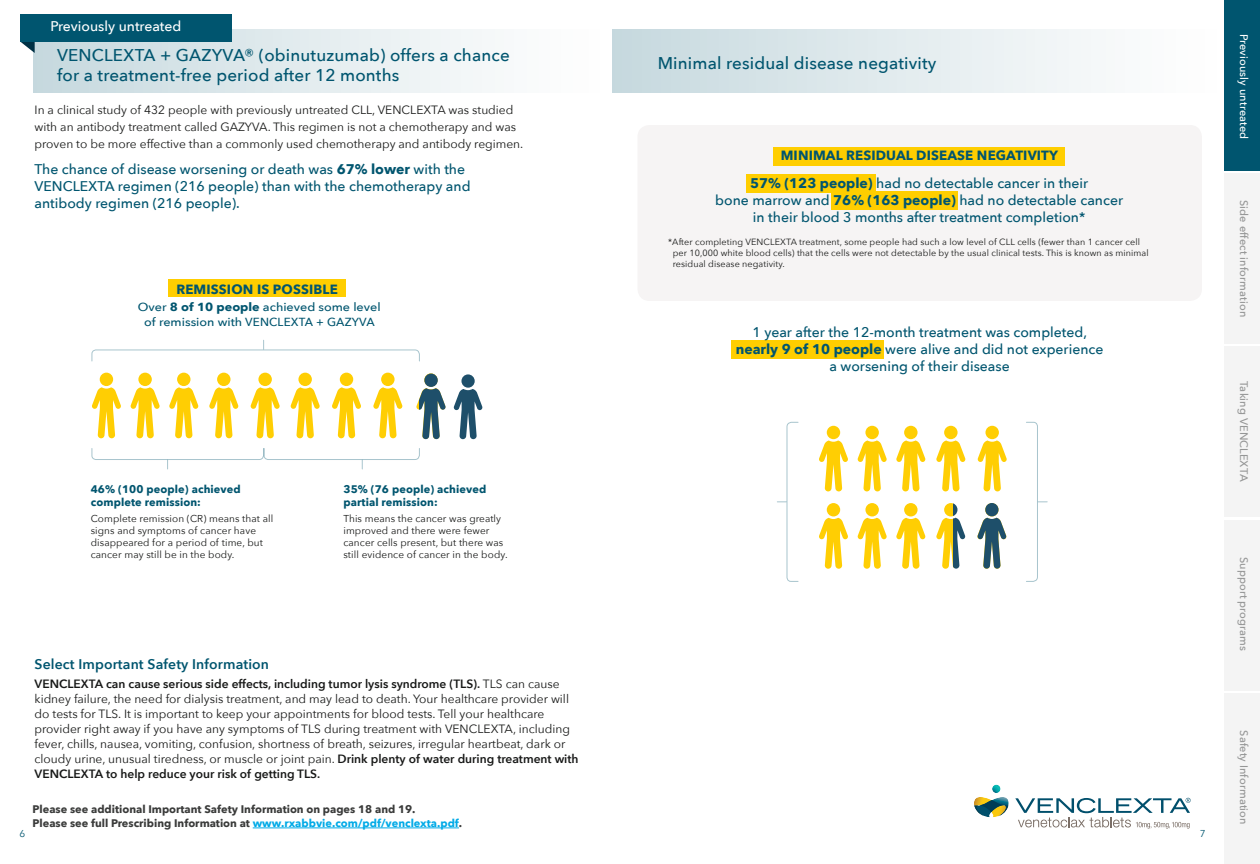
<style>
.page{position:relative;width:1260px;height:864px;background:#fff}
.page>*{position:absolute;margin:0;border:0;box-sizing:border-box;transform-origin:0 0}
.t1{font:500 17px/20px "Avenir Next";letter-spacing:.01em;color:#00556f}
.t2{font:500 14px/17px "Avenir Next";color:#00556f;text-align:center}
.t3{font:600 14px "Avenir Next";letter-spacing:.01em;color:#00556f}
.t4{font:500 14px "Avenir Next";color:#fff}
.t5{font:700 13.4px "Avenir Next";letter-spacing:.01em;color:#00556f}
.t6{font:12px/15px "Avenir Next";color:#171817}
.t7{font:500 11.7px/14.2px "Avenir Next";color:#00556f;text-align:center;scale:1.08 1}
.t8{font:700 11px/14px "Avenir Next";color:#3a3b3a}
.t9{font:700 11px/13.2px "Avenir Next";letter-spacing:.01em;color:#00556f}
.t10{font:500 11px "Avenir Next";letter-spacing:.01em;color:#959696}
.t11{font:500 11px "Avenir Next";letter-spacing:.01em;color:#fff}
.t12{font:10px/12px "Avenir Next";letter-spacing:.01em;color:#171817}
.t13{font:10px "Avenir Next";color:#00556f}
.t14{font:9px/10.8px "Avenir Next";letter-spacing:.01em;color:#171817}
.s1{font-weight:700}
.s2{font-weight:600}
.s3{color:#00aae7}
</style>
<div class="page">
<hr style="left:253px;top:828px;width:206px;height:1px;background:#00aae7">
<div style="left:732px;top:341px;width:152px;height:18px;background:#ffce00"></div>
<div style="left:637px;top:125px;width:565px;height:176px;background:#f6f4f4;border-radius:12px"></div>
<div style="left:34px;top:29px;width:579px;height:64px;background:linear-gradient(to right,#c7d9df,#fff)"></div>
<div style="left:168px;top:279px;width:177px;height:18px;background:#ffce00"></div>
<svg style="left:91px;top:340px;width:329px;height:22px"></svg>
<svg style="left:777px;top:422px;width:22px;height:160px"></svg>
<svg style="left:1026px;top:422px;width:21px;height:160px"></svg>
<svg style="left:91px;top:448px;width:329px;height:21px"></svg>
<svg style="left:424px;top:373px;width:14px;height:14px"></svg>
<svg style="left:416px;top:388px;width:30px;height:51px"></svg>
<div style="left:424px;top:374px;width:14px;height:13px;background:#1e4f6a;border-radius:50%"></div>
<svg style="left:373px;top:387px;width:30px;height:51px"></svg>
<div style="left:381px;top:373px;width:14px;height:13px;background:#ffce03;border-radius:50%"></div>
<svg style="left:332px;top:387px;width:29px;height:51px"></svg>
<div style="left:340px;top:373px;width:13px;height:13px;background:#ffce03;border-radius:50%"></div>
<svg style="left:290px;top:387px;width:30px;height:51px"></svg>
<div style="left:298px;top:373px;width:14px;height:13px;background:#ffce03;border-radius:50%"></div>
<svg style="left:250px;top:387px;width:30px;height:51px"></svg>
<div style="left:258px;top:373px;width:14px;height:13px;background:#ffce03;border-radius:50%"></div>
<svg style="left:977px;top:440px;width:30px;height:51px"></svg>
<div style="left:986px;top:426px;width:13px;height:13px;background:#ffce03;border-radius:50%"></div>
<svg style="left:209px;top:387px;width:30px;height:51px"></svg>
<div style="left:217px;top:373px;width:14px;height:13px;background:#ffce03;border-radius:50%"></div>
<svg style="left:936px;top:440px;width:30px;height:51px"></svg>
<div style="left:944px;top:426px;width:14px;height:13px;background:#ffce03;border-radius:50%"></div>
<svg style="left:169px;top:387px;width:30px;height:51px"></svg>
<div style="left:177px;top:373px;width:13px;height:13px;background:#ffce03;border-radius:50%"></div>
<svg style="left:896px;top:440px;width:30px;height:51px"></svg>
<div style="left:904px;top:426px;width:14px;height:13px;background:#ffce03;border-radius:50%"></div>
<svg style="left:896px;top:518px;width:30px;height:51px"></svg>
<div style="left:904px;top:503px;width:14px;height:13px;background:#ffce03;border-radius:50%"></div>
<svg style="left:130px;top:387px;width:30px;height:51px"></svg>
<div style="left:138px;top:373px;width:14px;height:13px;background:#ffce03;border-radius:50%"></div>
<svg style="left:857px;top:440px;width:30px;height:51px"></svg>
<div style="left:865px;top:426px;width:14px;height:13px;background:#ffce03;border-radius:50%"></div>
<svg style="left:857px;top:518px;width:30px;height:51px"></svg>
<div style="left:865px;top:503px;width:14px;height:13px;background:#ffce03;border-radius:50%"></div>
<svg style="left:92px;top:387px;width:29px;height:51px"></svg>
<div style="left:100px;top:373px;width:13px;height:13px;background:#ffce03;border-radius:50%"></div>
<svg style="left:819px;top:440px;width:29px;height:51px"></svg>
<div style="left:827px;top:426px;width:13px;height:13px;background:#ffce03;border-radius:50%"></div>
<svg style="left:819px;top:518px;width:29px;height:51px"></svg>
<div style="left:827px;top:503px;width:13px;height:13px;background:#ffce03;border-radius:50%"></div>
<svg style="left:453px;top:389px;width:30px;height:50px"></svg>
<div style="left:461px;top:374px;width:14px;height:14px;background:#1e4f6a;border-radius:50%"></div>
<div style="left:773px;top:147px;width:292px;height:19px;background:#ffce00"></div>
<div style="left:746px;top:174px;width:130px;height:19px;background:#ffce00"></div>
<div style="left:831px;top:192px;width:127px;height:18px;background:#ffce00"></div>
<div style="left:612px;top:29px;width:620px;height:64px;background:linear-gradient(to right,#c7d9df,#fff)"></div>
<svg style="left:977px;top:518px;width:30px;height:51px"></svg>
<div style="left:985px;top:503px;width:14px;height:13px;background:#1e4f6a;border-radius:50%"></div>
<svg style="left:936px;top:503px;width:30px;height:66px"></svg>
<svg style="left:21px;top:42px;width:14px;height:11px"></svg>
<div style="left:21px;top:15px;width:211px;height:27px;background:#00556f"></div>
<svg style="left:974px;top:797px;width:35px;height:20px"></svg>
<svg style="left:992px;top:785px;width:9px;height:8px"></svg>
<svg style="left:1015px;top:798px;width:176px;height:31px"></svg>
<div style="left:1224px;top:0;width:36px;height:170px;background:#00556f"></div>
<div style="left:1224px;top:173px;width:36px;height:171px;background:#f4f4f4"></div>
<div style="left:1224px;top:347px;width:36px;height:170px;background:#f4f4f4"></div>
<div style="left:1224px;top:520px;width:36px;height:170px;background:#f4f4f4"></div>
<div style="left:1224px;top:694px;width:36px;height:170px;background:#f4f4f4"></div>
<p class="t4" style="left:50px;top:15px;width:132px">Previously untreated</p>
<h1 class="t1" style="left:57px;top:45px;width:454px">VENCLEXTA + GAZYVA® (obinutuzumab) offers a chance for a treatment-free period after 12 months</h1>
<p class="t6" style="left:35px;top:103px;width:490px;line-height:17px">In a clinical study of 432 people with previously untreated CLL, VENCLEXTA was studied with an antibody treatment called GAZYVA. This regimen is not a chemotherapy and was proven to be more effective than a commonly used chemotherapy and antibody regimen.</p>
<p class="t2" style="left:35px;top:161px;width:438px;text-align:left">The chance of disease worsening or death was <span class="s1">67% lower</span> with the<br>VENCLEXTA regimen (216 people) than with the chemotherapy and antibody regimen (216 people).</p>
<p class="t5" style="left:176px;top:283px;width:163px">REMISSION IS POSSIBLE</p>
<p class="t7" style="left:138px;top:300px;width:226px">Over <span class="s1">8 of 10 people</span> achieved some level of remission with VENCLEXTA + GAZYVA</p>
<p class="t9" style="left:91px;top:483px;width:152px">46% (100 people) achieved complete remission:</p>
<p class="t9" style="left:343px;top:483px;width:144px">35% (76 people) achieved partial remission:</p>
<p class="t12" style="left:91px;top:513px;width:184px">Complete remission (CR) means that all signs and symptoms of cancer have disappeared for a period of time, but cancer may still be in the body.</p>
<p class="t12" style="left:343px;top:513px;width:166px">This means the cancer was greatly improved and there were fewer cancer cells present, but there was still evidence of cancer in the body.</p>
<p class="t3" style="left:35px;top:658px;width:236px">Select Important Safety Information</p>
<p class="t6" style="left:35px;top:677px;width:546px"><span class="s2">VENCLEXTA can cause serious side effects, including tumor lysis syndrome (TLS).</span> TLS can cause kidney failure, the need for dialysis treatment, and may lead to death. Your healthcare provider will do tests for TLS. It is important to keep your appointments for blood tests. Tell your healthcare provider right away if you have any symptoms of TLS during treatment with VENCLEXTA, including fever, chills, nausea, vomiting, confusion, shortness of breath, seizures, irregular heartbeat, dark or cloudy urine, unusual tiredness, or muscle or joint pain. <span class="s2">Drink plenty of water during treatment with VENCLEXTA to help reduce your risk of getting TLS.</span></p>
<p class="t13" style="left:19px;top:829px;width:7px">6</p>
<p class="t8" style="left:33px;top:803px;width:431px">Please see additional Important Safety Information on pages 18 and 19.<br>Please see full Prescribing Information at <span class="s3">www.rxabbvie.com/pdf/venclexta.pdf</span>.</p>
<h1 class="t1" style="left:658px;top:52px;width:280px">Minimal residual disease negativity</h1>
<p class="t5" style="left:781px;top:150px;width:279px">MINIMAL RESIDUAL DISEASE NEGATIVITY</p>
<p class="t2" style="left:715px;top:174px;width:409px"><span class="s1">57% (123 people)</span> had no detectable cancer in their<br>bone marrow and <span class="s1">76% (163 people)</span> had no detectable cancer in their blood 3 months after treatment completion*</p>
<p class="t14" style="left:673px;top:237px;width:477px;text-indent:-4px">*After completing VENCLEXTA treatment, some people had such a low level of CLL cells (fewer than 1 cancer cell per 10,000 white blood cells) that the cells were not detectable by the usual clinical tests. This is known as minimal residual disease negativity.</p>
<p class="t2" style="left:736px;top:323px;width:369px">1 year after the 12-month treatment was completed, <span class="s1">nearly 9 of 10 people</span> were alive and did not experience a worsening of their disease</p>
<p class="t13" style="left:1200px;top:829px;width:7px">7</p>
<p class="t11" style="left:1253px;top:34px;width:106px;rotate:90deg">Previously untreated</p>
<p class="t10" style="left:1253px;top:200px;width:119px;rotate:90deg">Side effect information</p>
<p class="t10" style="left:1253px;top:381px;width:102px;rotate:90deg">Taking VENCLEXTA</p>
<p class="t10" style="left:1253px;top:557px;width:96px;rotate:90deg">Support programs</p>
<p class="t10" style="left:1253px;top:730px;width:96px;rotate:90deg">Safety Information</p>
</div>
